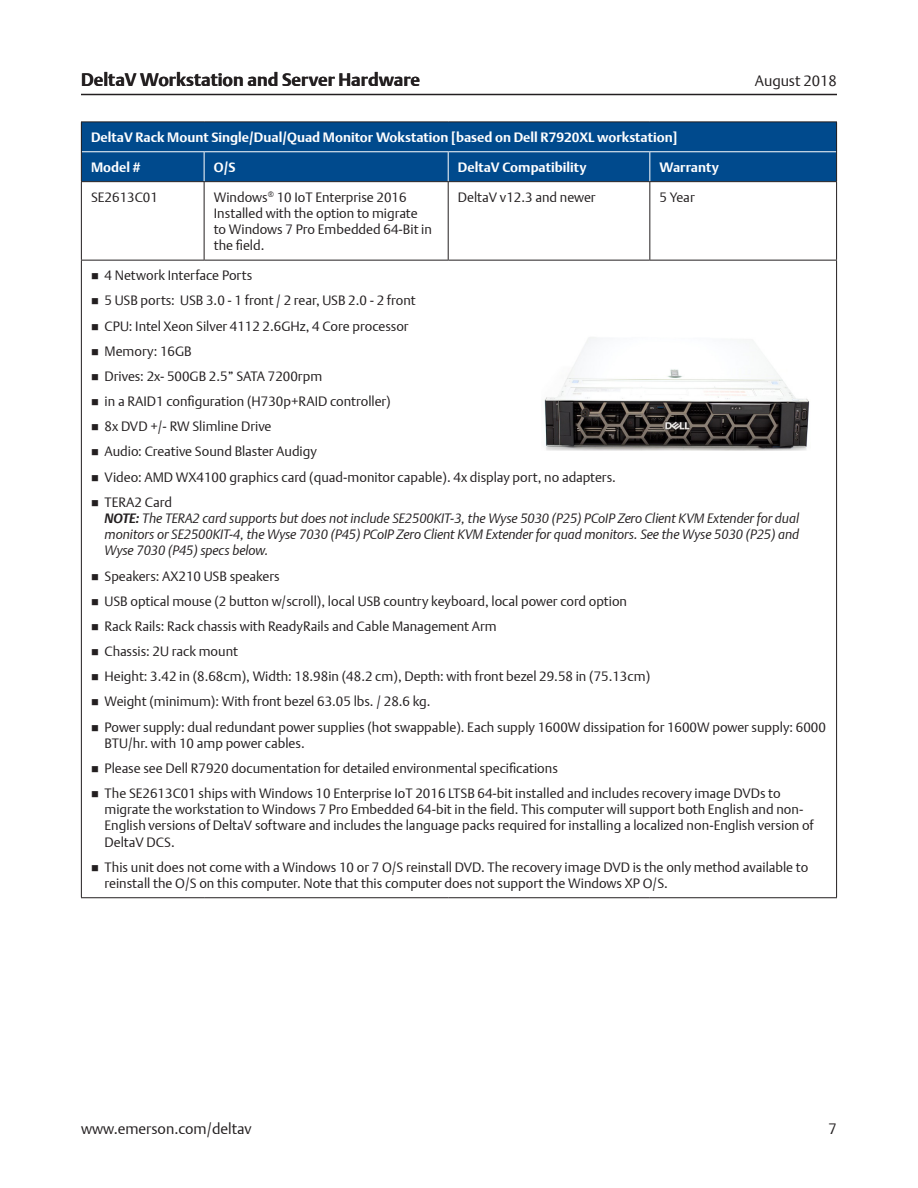
<style>
.page{position:relative;width:918px;height:1188px;background:#fff}
.page>*{position:absolute;margin:0;border:0;box-sizing:border-box;transform-origin:0 0}
.t1{font:700 18px "DTL Argo T";color:#231f20}
.t2{font:15px "DTL Argo T Light";color:#231f20}
.Table_Text{font:13.5px/16.2px "DTL Argo T Light";color:#231f20}
.t3{font:italic 13.5px/16.2px "DTL Argo T Light";color:#231f20}
.Table_Header_White{font:700 13.5px "DTL Argo T";color:#fff}
.Table_Text-2{font:700 13.5px "DTL Argo T";color:#fff}
.s1{font-style:normal}
.s2{font-family:"DTL Argo T";font-weight:700}
</style>
<div class="page">
<hr style="left:81px;top:94px;width:756px;height:1px;background:#231f20">
<div style="left:81px;top:122px;width:756px;height:30px;background:#004a8d"></div>
<svg style="left:82px;top:182px;width:754px;height:78px"></svg>
<hr style="left:81px;top:261px;width:1px;height:636px;background:#231f20">
<hr style="left:836px;top:261px;width:1px;height:636px;background:#231f20">
<hr style="left:81px;top:897px;width:123px;height:1px;background:#231f20">
<hr style="left:204px;top:897px;width:244px;height:1px;background:#231f20">
<hr style="left:448px;top:897px;width:202px;height:1px;background:#231f20">
<hr style="left:650px;top:897px;width:187px;height:1px;background:#231f20">
<hr style="left:81px;top:182px;width:1px;height:78px;background:#231f20">
<hr style="left:204px;top:182px;width:1px;height:78px;background:#231f20">
<hr style="left:448px;top:182px;width:1px;height:78px;background:#231f20">
<hr style="left:649px;top:182px;width:1px;height:78px;background:#231f20">
<hr style="left:836px;top:182px;width:1px;height:78px;background:#231f20">
<hr style="left:81px;top:260px;width:123px;height:1px;background:#231f20">
<hr style="left:204px;top:260px;width:244px;height:1px;background:#231f20">
<hr style="left:448px;top:260px;width:202px;height:1px;background:#231f20">
<hr style="left:650px;top:260px;width:187px;height:1px;background:#231f20">
<hr style="left:82px;top:151px;width:122px;height:1px;background:#fff">
<hr style="left:204px;top:151px;width:244px;height:1px;background:#fff">
<hr style="left:448px;top:151px;width:202px;height:1px;background:#fff">
<hr style="left:650px;top:151px;width:186px;height:1px;background:#fff">
<hr style="left:81px;top:122px;width:123px;height:1px;background:#231f20">
<hr style="left:81px;top:122px;width:1px;height:30px;background:#231f20">
<hr style="left:204px;top:122px;width:244px;height:1px;background:#231f20">
<hr style="left:448px;top:122px;width:202px;height:1px;background:#231f20">
<hr style="left:650px;top:122px;width:187px;height:1px;background:#231f20">
<hr style="left:836px;top:122px;width:1px;height:30px;background:#231f20">
<div style="left:81px;top:152px;width:756px;height:29px;background:#004a8d"></div>
<hr style="left:81px;top:181px;width:123px;height:1px;background:#231f20">
<hr style="left:204px;top:181px;width:244px;height:1px;background:#231f20">
<hr style="left:448px;top:181px;width:202px;height:1px;background:#231f20">
<hr style="left:650px;top:181px;width:187px;height:1px;background:#231f20">
<img style="left:544px;top:337px;width:266px;height:113px">
<h1 class="t1" style="left:81px;top:69px;width:341px">DeltaV Workstation and Server Hardware</h1>
<p class="t2" style="left:755px;top:72px;width:84px">August 2018</p>
<p class="Table_Header_White" style="left:91px;top:129px;width:588px">DeltaV Rack Mount Single/Dual/Quad Monitor Wokstation [based on Dell R7920XL workstation]</p>
<p class="Table_Text-2" style="left:91px;top:159px;width:51px">Model #</p>
<p class="Table_Text-2" style="left:214px;top:159px;width:23px">O/S</p>
<p class="Table_Text-2" style="left:458px;top:159px;width:130px">DeltaV Compatibility</p>
<p class="Table_Text-2" style="left:660px;top:159px;width:61px">Warranty</p>
<p class="Table_Text" style="left:91px;top:189px;width:68px">SE2613C01</p>
<p class="Table_Text" style="left:214px;top:189px;width:220px">Windows<sup>®</sup> 10 IoT Enterprise 2016<br>Installed with the option to migrate to Windows 7 Pro Embedded 64-Bit in the field.</p>
<p class="Table_Text" style="left:458px;top:189px;width:139px">DeltaV v12.3 and newer</p>
<p class="Table_Text" style="left:660px;top:189px;width:37px">5 Year</p>
<p class="Table_Text" style="left:105px;top:267px;width:149px">4 Network Interface Ports</p>
<p class="Table_Text" style="left:105px;top:292px;width:313px">5 USB ports: USB 3.0 - 1 front / 2 rear, USB 2.0 - 2 front</p>
<p class="Table_Text" style="left:105px;top:318px;width:306px">CPU: Intel Xeon Silver 4112 2.6GHz, 4 Core processor</p>
<p class="Table_Text" style="left:105px;top:343px;width:89px">Memory: 16GB</p>
<p class="Table_Text" style="left:105px;top:368px;width:219px">Drives: 2x- 500GB 2.5” SATA 7200rpm</p>
<p class="Table_Text" style="left:105px;top:393px;width:288px">in a RAID1 configuration (H730p+RAID controller)</p>
<p class="Table_Text" style="left:105px;top:418px;width:169px">8x DVD +/- RW Slimline Drive</p>
<p class="Table_Text" style="left:105px;top:443px;width:214px">Audio: Creative Sound Blaster Audigy</p>
<p class="Table_Text" style="left:105px;top:469px;width:513px">Video: AMD WX4100 graphics card (quad-monitor capable). 4x display port, no adapters.</p>
<p class="t3" style="left:105px;top:494px;width:696px"><span class="s1">TERA2 Card<br></span><span class="s2">NOTE:</span> The TERA2 card supports but does not include SE2500KIT-3, the Wyse 5030 (P25) PCoIP Zero Client KVM Extender for dual monitors or SE2500KIT-4, the Wyse 7030 (P45) PCoIP Zero Client KVM Extender for quad monitors. See the Wyse 5030 (P25) and Wyse 7030 (P45) specs below.</p>
<p class="Table_Text" style="left:105px;top:568px;width:177px">Speakers: AX210 USB speakers</p>
<p class="Table_Text" style="left:105px;top:593px;width:524px">USB optical mouse (2 button w/scroll), local USB country keyboard, local power cord option</p>
<p class="Table_Text" style="left:105px;top:618px;width:394px">Rack Rails: Rack chassis with ReadyRails and Cable Management Arm</p>
<p class="Table_Text" style="left:105px;top:643px;width:135px">Chassis: 2U rack mount</p>
<p class="Table_Text" style="left:105px;top:668px;width:547px">Height: 3.42 in (8.68cm), Width: 18.98in (48.2 cm), Depth: with front bezel 29.58 in (75.13cm)</p>
<p class="Table_Text" style="left:105px;top:693px;width:327px">Weight (minimum): With front bezel 63.05 lbs. / 28.6 kg.</p>
<p class="Table_Text" style="left:105px;top:719px;width:723px">Power supply: dual redundant power supplies (hot swappable). Each supply 1600W dissipation for 1600W power supply: 6000<br>BTU/hr. with 10 amp power cables.</p>
<p class="Table_Text" style="left:105px;top:760px;width:455px">Please see Dell R7920 documentation for detailed environmental specifications</p>
<p class="Table_Text" style="left:105px;top:785px;width:711px">The SE2613C01 ships with Windows 10 Enterprise IoT 2016 LTSB 64-bit installed and includes recovery image DVDs to migrate the workstation to Windows 7 Pro Embedded 64-bit in the field. This computer will support both English and non-English versions of DeltaV software and includes the language packs required for installing a localized non-English version of DeltaV DCS.</p>
<p class="Table_Text" style="left:105px;top:859px;width:705px">This unit does not come with a Windows 10 or 7 O/S reinstall DVD. The recovery image DVD is the only method available to reinstall the O/S on this computer. Note that this computer does not support the Windows XP O/S.</p>
<p class="t2" style="left:81px;top:1120px;width:172px">www.emerson.com/deltav</p>
<p class="t2" style="left:829px;top:1120px;width:10px">7</p>
</div>
